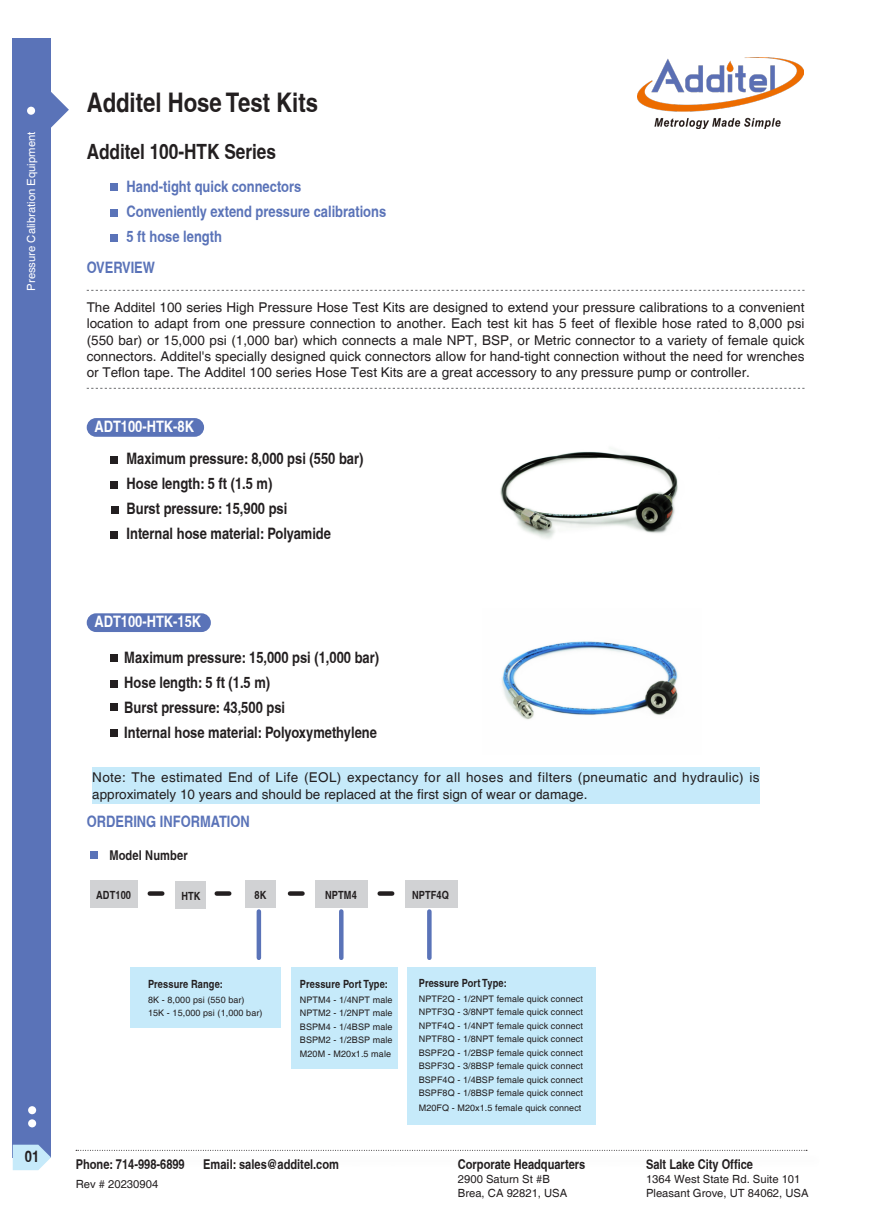
<style>
.page{position:relative;width:893px;height:1212px;background:#fff}
.page>*{position:absolute;margin:0;border:0;box-sizing:border-box;transform-origin:0 0}
.t1{font:700 condensed 27px "Helvetica";color:#231f20}
.t2{font:700 condensed 21px "Helvetica";color:#231f20}
.t3{font:700 condensed 15.75px "Helvetica";color:#231f20}
.t4{font:700 condensed 15.75px "Helvetica";color:#5a73b8}
.t5{font:700 condensed 15.75px "Helvetica";color:#fff}
.t6{font:13.5px/16.2px "Helvetica";color:#231f20;text-align:justify}
.t7{font:13.5px/16.2px "Helvetica";letter-spacing:.025em;color:#231f20}
.t8{font:700 condensed 13.5px "Helvetica";color:#231f20}
.t9{font:11.25px/13.5px "Helvetica";color:#231f20}
.t10{font:700 condensed 11.25px "Helvetica";letter-spacing:.01em;color:#231f20}
.t11{font:11.25px "Helvetica";color:#fff}
.t12{font:9px "Helvetica";letter-spacing:.01em;color:#231f20}
</style>
<div class="page">
<div style="left:13px;top:38px;width:38px;height:1119px;background:#5a73b8"></div>
<svg style="left:51px;top:92px;width:18px;height:36px"></svg>
<div style="left:27px;top:107px;width:8px;height:8px;background:#fff;border-radius:50%"></div>
<div style="left:28px;top:1119px;width:8px;height:8px;background:#fff;border-radius:50%"></div>
<div style="left:28px;top:1106px;width:8px;height:8px;background:#fff;border-radius:50%"></div>
<svg style="left:13px;top:1145px;width:38px;height:25px"></svg>
<svg style="left:76px;top:1150px;width:731px;height:1px"></svg>
<img style="left:638px;top:57px;width:166px;height:72px">
<div style="left:110px;top:184px;width:7px;height:7px;background:#5a73b8"></div>
<div style="left:110px;top:210px;width:7px;height:7px;background:#5a73b8"></div>
<div style="left:110px;top:235px;width:7px;height:7px;background:#5a73b8"></div>
<img style="left:500px;top:448px;width:178px;height:91px">
<div style="left:110px;top:456px;width:7px;height:7px;background:#231f20"></div>
<div style="left:110px;top:482px;width:7px;height:7px;background:#231f20"></div>
<img style="left:502px;top:641px;width:176px;height:79px">
<div style="left:110px;top:655px;width:7px;height:7px;background:#231f20"></div>
<div style="left:110px;top:680px;width:7px;height:8px;background:#231f20"></div>
<div style="left:291px;top:967px;width:107px;height:102px;background:#c6eafa"></div>
<div style="left:408px;top:967px;width:188px;height:158px;background:#c6eafa"></div>
<div style="left:90px;top:851px;width:8px;height:8px;background:#5a73b8"></div>
<div style="left:91px;top:880px;width:47px;height:27px;background:#d1d2d4"></div>
<div style="left:315px;top:880px;width:52px;height:27px;background:#d1d2d4"></div>
<div style="left:405px;top:880px;width:53px;height:27px;background:#d1d2d4"></div>
<div style="left:217px;top:891px;width:12px;height:5px;background:#231f20"></div>
<div style="left:150px;top:891px;width:12px;height:5px;background:#231f20"></div>
<div style="left:427px;top:911px;width:5px;height:47px;background:#5a73b8"></div>
<div style="left:380px;top:891px;width:12px;height:5px;background:#231f20"></div>
<div style="left:175px;top:881px;width:31px;height:27px;background:#d1d2d4"></div>
<div style="left:245px;top:880px;width:30px;height:27px;background:#d1d2d4"></div>
<div style="left:290px;top:891px;width:12px;height:5px;background:#231f20"></div>
<div style="left:131px;top:967px;width:150px;height:61px;background:#c6eafa"></div>
<div style="left:87px;top:418px;width:117px;height:19px;background:#5a73b8;border-radius:9px"></div>
<div style="left:87px;top:613px;width:124px;height:19px;background:#5a73b8;border-radius:9px"></div>
<div style="left:339px;top:911px;width:5px;height:47px;background:#5a73b8"></div>
<hr style="left:257px;top:911px;width:4px;height:47px;background:#5a73b8">
<svg style="left:87px;top:290px;width:717px;height:1px"></svg>
<svg style="left:87px;top:388px;width:717px;height:1px"></svg>
<div style="left:111px;top:506px;width:7px;height:7px;background:#231f20"></div>
<div style="left:111px;top:531px;width:7px;height:8px;background:#231f20"></div>
<div style="left:110px;top:704px;width:8px;height:7px;background:#231f20"></div>
<div style="left:110px;top:729px;width:8px;height:7px;background:#231f20"></div>
<div style="left:92px;top:767px;width:667px;height:37px;background:#c6eafa"></div>
<p class="t11" style="left:25px;top:291px;width:160px;rotate:-90deg">Pressure Calibration Equipment</p>
<p class="t3" style="left:25px;top:1147px;width:16px">01</p>
<p class="t1" style="left:87px;top:86px;width:233px">Additel Hose Test Kits</p>
<p class="t2" style="left:87px;top:139px;width:191px">Additel 100-HTK Series</p>
<p class="t4" style="left:127px;top:177px;width:176px">Hand-tight quick connectors</p>
<p class="t4" style="left:127px;top:202px;width:261px">Conveniently extend pressure calibrations</p>
<p class="t4" style="left:127px;top:227px;width:97px">5 ft hose length</p>
<p class="t4" style="left:87px;top:258px;width:70px">OVERVIEW</p>
<p class="t6" style="left:87px;top:300px;width:719px">The Additel 100 series High Pressure Hose Test Kits are designed to extend your pressure calibrations to a convenient location to adapt from one pressure connection to another. Each test kit has 5 feet of flexible hose rated to 8,000 psi (550 bar) or 15,000 psi (1,000 bar) which connects a male NPT, BSP, or Metric connector to a variety of female quick connectors. Additel's specially designed quick connectors allow for hand-tight connection without the need for wrenches or Teflon tape. The Additel 100 series Hose Test Kits are a great accessory to any pressure pump or controller.</p>
<p class="t5" style="left:94px;top:417px;width:101px">ADT100-HTK-8K</p>
<p class="t3" style="left:127px;top:449px;width:238px">Maximum pressure: 8,000 psi (550 bar)</p>
<p class="t3" style="left:127px;top:474px;width:147px">Hose length: 5 ft (1.5 m)</p>
<p class="t3" style="left:127px;top:499px;width:162px">Burst pressure: 15,900 psi</p>
<p class="t3" style="left:127px;top:524px;width:206px">Internal hose material: Polyamide</p>
<p class="t5" style="left:94px;top:612px;width:108px">ADT100-HTK-15K</p>
<p class="t3" style="left:124px;top:648px;width:256px">Maximum pressure: 15,000 psi (1,000 bar)</p>
<p class="t3" style="left:124px;top:673px;width:147px">Hose length: 5 ft (1.5 m)</p>
<p class="t3" style="left:124px;top:698px;width:162px">Burst pressure: 43,500 psi</p>
<p class="t3" style="left:124px;top:723px;width:254px">Internal hose material: Polyoxymethylene</p>
<p class="t7" style="left:92px;top:770px;width:669px">Note: The estimated End of Life (EOL) expectancy for all hoses and filters (pneumatic and hydraulic) is approximately 10 years and should be replaced at the first sign of wear or damage.</p>
<p class="t4" style="left:87px;top:811px;width:165px">ORDERING INFORMATION</p>
<p class="t8" style="left:109px;top:847px;width:80px">Model Number</p>
<p class="t10" style="left:96px;top:888px;width:36px">ADT100</p>
<p class="t10" style="left:181px;top:889px;width:21px">HTK</p>
<p class="t10" style="left:255px;top:888px;width:13px">8K</p>
<p class="t10" style="left:325px;top:888px;width:33px">NPTM4</p>
<p class="t10" style="left:412px;top:888px;width:38px">NPTF4Q</p>
<p class="t10" style="left:148px;top:977px;width:76px">Pressure Range:</p>
<p class="t12" style="left:148px;top:994px;width:98px">8K - 8,000 psi (550 bar)</p>
<p class="t12" style="left:148px;top:1008px;width:116px">15K - 15,000 psi (1,000 bar)</p>
<p class="t10" style="left:300px;top:977px;width:90px">Pressure Port Type:</p>
<p class="t12" style="left:300px;top:994px;width:94px">NPTM4 - 1/4NPT male</p>
<p class="t12" style="left:300px;top:1008px;width:94px">NPTM2 - 1/2NPT male</p>
<p class="t12" style="left:300px;top:1021px;width:94px">BSPM4 - 1/4BSP male</p>
<p class="t12" style="left:300px;top:1035px;width:94px">BSPM2 - 1/2BSP male</p>
<p class="t12" style="left:300px;top:1048px;width:93px">M20M - M20x1.5 male</p>
<p class="t10" style="left:419px;top:976px;width:90px">Pressure Port Type:</p>
<p class="t12" style="left:419px;top:993px;width:166px">NPTF2Q - 1/2NPT female quick connect</p>
<p class="t12" style="left:419px;top:1007px;width:166px">NPTF3Q - 3/8NPT female quick connect</p>
<p class="t12" style="left:419px;top:1020px;width:166px">NPTF4Q - 1/4NPT female quick connect</p>
<p class="t12" style="left:419px;top:1034px;width:166px">NPTF8Q - 1/8NPT female quick connect</p>
<p class="t12" style="left:419px;top:1047px;width:166px">BSPF2Q - 1/2BSP female quick connect</p>
<p class="t12" style="left:419px;top:1061px;width:166px">BSPF3Q - 3/8BSP female quick connect</p>
<p class="t12" style="left:419px;top:1074px;width:166px">BSPF4Q - 1/4BSP female quick connect</p>
<p class="t12" style="left:419px;top:1088px;width:166px">BSPF8Q - 1/8BSP female quick connect</p>
<p class="t12" style="left:419px;top:1103px;width:164px">M20FQ - M20x1.5 female quick connect</p>
<p class="t8" style="left:76px;top:1156px;width:111px">Phone: 714-998-6899</p>
<p class="t8" style="left:203px;top:1156px;width:137px">Email: sales@additel.com</p>
<p class="t9" style="left:76px;top:1177px;width:84px">Rev # 20230904</p>
<p class="t8" style="left:458px;top:1156px;width:129px">Corporate Headquarters</p>
<p class="t9" style="left:458px;top:1173px;width:111px">2900 Saturn St #B<br>Brea, CA 92821, USA</p>
<p class="t8" style="left:646px;top:1156px;width:109px">Salt Lake City Office</p>
<p class="t9" style="left:646px;top:1173px;width:164px">1364 West State Rd. Suite 101<br>Pleasant Grove, UT 84062, USA</p>
</div>
